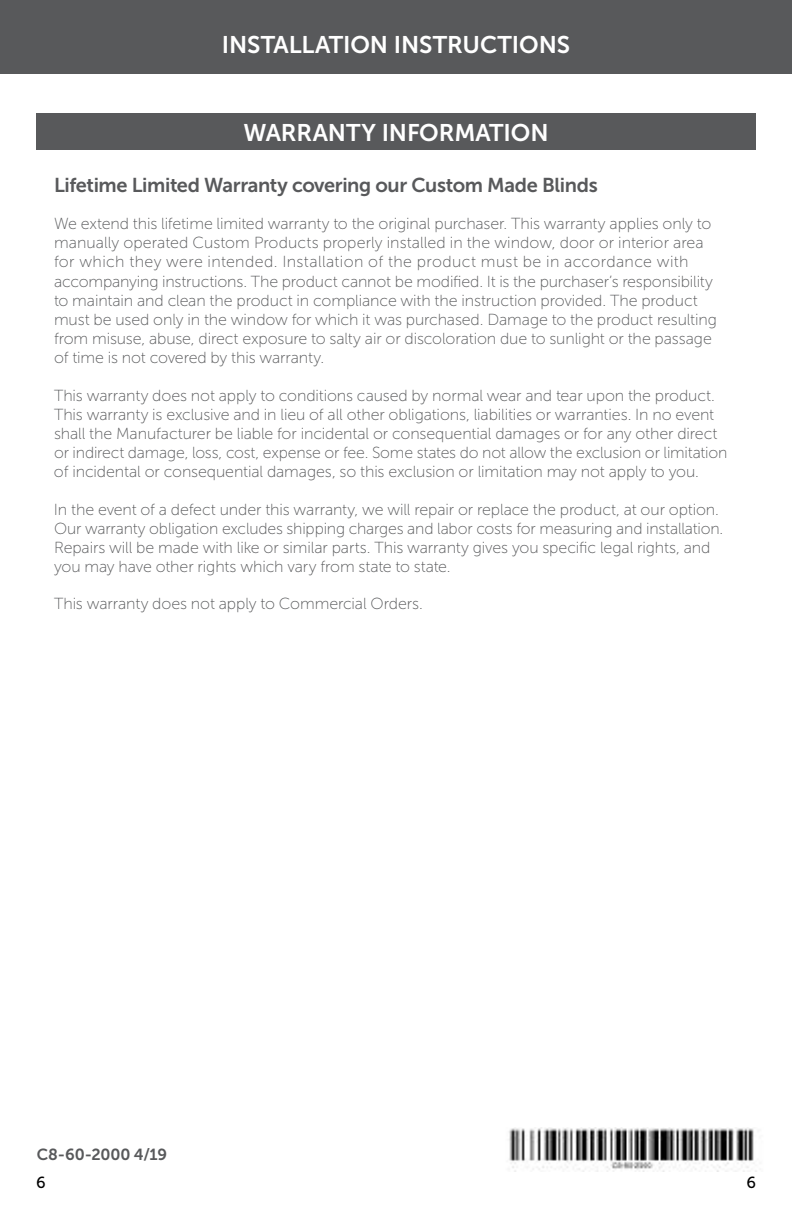
<style>
.page{position:relative;width:792px;height:1224px;background:#fff}
.page>*{position:absolute;margin:0;border:0;box-sizing:border-box;transform-origin:0 0}
.t1{font:24px "Museo Sans 700";letter-spacing:-.005em;color:#fff}
.t2{font:20px "Museo Sans 700";letter-spacing:-.02em;color:#58595b}
.t3{font:16px/19.2px "Museo Sans 100";letter-spacing:-.005em;color:#58595b}
.t4{font:16px "Museo Sans 700";letter-spacing:-.01em;color:#58595b}
.t5{font:16px "Museo Sans 500";color:#000}
</style>
<div class="page">
<div style="left:0;top:0;width:792px;height:73px;background:#58595b"></div>
<img style="left:509px;top:1128px;width:248px;height:44px">
<div style="left:36px;top:114px;width:720px;height:36px;background:#58595b"></div>
<h1 class="t1" style="left:222px;top:31px;width:350px">INSTALLATION INSTRUCTIONS</h1>
<h1 class="t1" style="left:243px;top:119px;width:307px">WARRANTY INFORMATION</h1>
<p class="t2" style="left:54px;top:174px;width:545px">Lifetime Limited Warranty covering our Custom Made Blinds</p>
<p class="t3" style="left:54px;top:214px;width:665px">We extend this lifetime limited warranty to the original purchaser. This warranty applies only to manually operated Custom Products properly installed in the window, door or interior area for which they were intended. Installation of the product must be in accordance with accompanying instructions. The product cannot be modified. It is the purchaser’s responsibility to maintain and clean the product in compliance with the instruction provided. The product must be used only in the window for which it was purchased. Damage to the product resulting from misuse, abuse, direct exposure to salty air or discoloration due to sunlight or the passage of time is not covered by this warranty.</p>
<p class="t3" style="left:54px;top:386px;width:675px">This warranty does not apply to conditions caused by normal wear and tear upon the product.<br>This warranty is exclusive and in lieu of all other obligations, liabilities or warranties. In no event shall the Manufacturer be liable for incidental or consequential damages or for any other direct or indirect damage, loss, cost, expense or fee. Some states do not allow the exclusion or limitation of incidental or consequential damages, so this exclusion or limitation may not apply to you.</p>
<p class="t3" style="left:54px;top:500px;width:671px">In the event of a defect under this warranty, we will repair or replace the product, at our option.<br>Our warranty obligation excludes shipping charges and labor costs for measuring and installation.<br>Repairs will be made with like or similar parts. This warranty gives you specific legal rights, and you may have other rights which vary from state to state.</p>
<p class="t3" style="left:54px;top:594px;width:371px">This warranty does not apply to Commercial Orders.</p>
<p class="t4" style="left:37px;top:1146px;width:132px">C8-60-2000 4/19</p>
<p class="t5" style="left:36px;top:1174px;width:11px">6</p>
<p class="t5" style="left:746px;top:1174px;width:11px">6</p>
</div>
